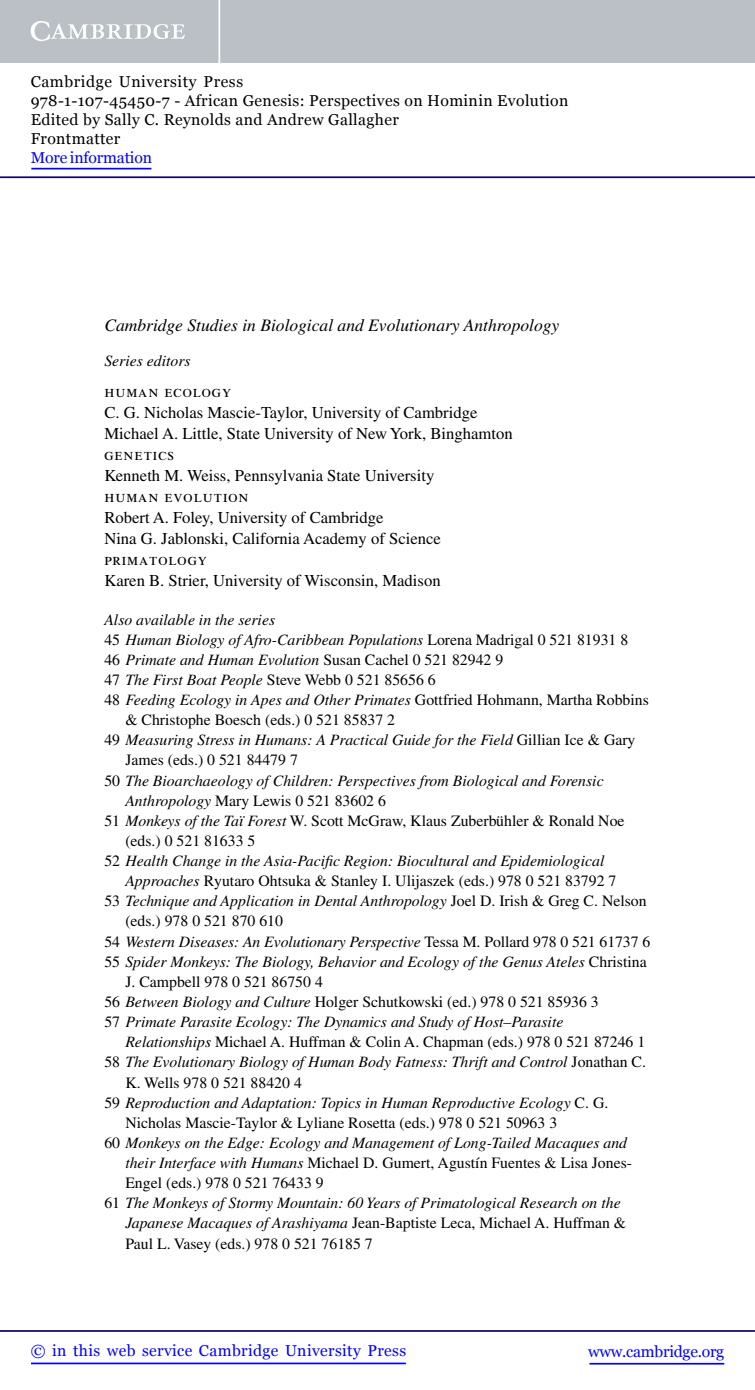
<style>
.page{position:relative;width:755px;height:1390px;background:#fff}
.page>*{position:absolute;margin:0;border:0;box-sizing:border-box;transform-origin:0 0}
.t1{font:italic 17.5px "Times LT Std";color:#000}
.t2{font:16.62px/21px "Times LT Std";color:#000}
.t3{font:italic 15.75px "Times LT Std";color:#000}
.t4{font:15.75px "Times LT Std";color:#000}
.t5{font:15.75px/18.9px "Georgia";letter-spacing:.025em;color:#000}
.t6{font:15.75px "Times LT Std";letter-spacing:.03em;color:#000}
.t7{font:15.75px "Georgia";letter-spacing:.025em;color:#00f}
.t8{font:15.75px "Georgia";letter-spacing:-.015em;color:#00f}
.t9{font:15.75px "Georgia";letter-spacing:-.01em;color:#00f}
.s1{font-style:normal}
.s2{font-style:italic}
.s3{font-family:"Gandhari Unicode";font-style:italic}
</style>
<div class="page">
<hr style="left:589px;top:1363px;width:134px;height:1px;background:#00f">
<hr style="left:0;top:1330px;width:754px;height:2px;background:#150666">
<hr style="left:31px;top:1362px;width:374px;height:2px;background:#00f">
<div style="left:0;top:0;width:754px;height:63px;background:#bac0c6"></div>
<svg style="left:31px;top:21px;width:154px;height:20px"></svg>
<hr style="left:218px;top:0;width:2px;height:63px;background:#fff">
<hr style="left:0;top:176px;width:754px;height:2px;background:#150666">
<hr style="left:31px;top:168px;width:120px;height:1px;background:#00f">
<p class="t5" style="left:31px;top:73px;width:539px">Cambridge University Press<br>978-1-107-45450-7 - African Genesis: Perspectives on Hominin Evolution Edited by Sally C. Reynolds and Andrew Gallagher<br>Frontmatter</p>
<p class="t9" style="left:31px;top:148px;width:123px">More information</p>
<p class="t1" style="left:104px;top:318px;width:456px">Cambridge Studies in Biological and Evolutionary Anthropology</p>
<p class="t3" style="left:104px;top:354px;width:88px">Series editors</p>
<p class="t2" style="left:104px;top:383px;width:409px">HUMAN ECOLOGY<br>C. G. Nicholas Mascie-Taylor, University of Cambridge Michael A. Little, State University of New York, Binghamton GENETICS<br>Kenneth M. Weiss, Pennsylvania State University<br>HUMAN EVOLUTION<br>Robert A. Foley, University of Cambridge<br>Nina G. Jablonski, California Academy of Science PRIMATOLOGY<br>Karen B. Strier, University of Wisconsin, Madison</p>
<p class="t3" style="left:104px;top:613px;width:172px">Also available in the series</p>
<p class="t3" style="left:104px;top:634px;width:525px"><span class="s1">45</span> Human Biology of Afro-Caribbean Populations <span class="s1">Lorena Madrigal 0 521 81931 8</span></p>
<p class="t3" style="left:104px;top:654px;width:400px"><span class="s1">46</span> Primate and Human Evolution <span class="s1">Susan Cachel 0 521 82942 9</span></p>
<p class="t4" style="left:104px;top:674px;width:333px">47 <span class="s2">The First Boat People</span> Steve Webb 0 521 85656 6</p>
<p class="t3" style="left:104px;top:694px;width:545px"><span class="s1">48</span> Feeding Ecology in Apes and Other Primates <span class="s1">Gottfried Hohmann, Martha Robbins</span></p>
<p class="t4" style="left:125px;top:714px;width:271px">&amp; Christophe Boesch (eds.) 0 521 85837 2</p>
<p class="t3" style="left:104px;top:734px;width:532px"><span class="s1">49</span> Measuring Stress in Humans: A Practical Guide for the Field <span class="s1">Gillian Ice &amp; Gary</span></p>
<p class="t4" style="left:125px;top:755px;width:174px">James (eds.) 0 521 84479 7</p>
<p class="t3" style="left:104px;top:774px;width:500px"><span class="s1">50</span> The Bioarchaeology of Children: Perspectives from Biological and Forensic</p>
<p class="t4" style="left:125px;top:795px;width:262px"><span class="s2">Anthropology</span> Mary Lewis 0 521 83602 6</p>
<p class="t4" style="left:104px;top:815px;width:521px">51 <span class="s2">Monkeys of the Ta</span><span class="s3">ї</span> <span class="s2">Forest</span> W. Scott McGraw, Klaus Zuberb ü hler &amp; Ronald Noe</p>
<p class="t4" style="left:125px;top:835px;width:131px">(eds.) 0 521 81633 5</p>
<p class="t3" style="left:104px;top:855px;width:501px"><span class="s1">52</span> Health Change in the Asia-Pacific Region: Biocultural and Epidemiological</p>
<p class="t4" style="left:125px;top:875px;width:492px"><span class="s2">Approaches</span> Ryutaro Ohtsuka &amp; Stanley I. Ulijaszek (eds.) 978 0 521 83792 7</p>
<p class="t3" style="left:104px;top:895px;width:543px"><span class="s1">53</span> Technique and Application in Dental Anthropology <span class="s1">Joel D. Irish &amp; Greg C. Nelson</span></p>
<p class="t4" style="left:125px;top:916px;width:159px">(eds.) 978 0 521 870 610</p>
<p class="t3" style="left:104px;top:935px;width:547px"><span class="s1">54</span> Western Diseases: An Evolutionary Perspective <span class="s1">Tessa M. Pollard 978 0 521 61737 6</span></p>
<p class="t3" style="left:104px;top:956px;width:543px"><span class="s1">55</span> Spider Monkeys: The Biology, Behavior and Ecology of the Genus Ateles <span class="s1">Christina</span></p>
<p class="t4" style="left:125px;top:976px;width:199px">J. Campbell 978 0 521 86750 4</p>
<p class="t4" style="left:104px;top:996px;width:495px">56 <span class="s2">Between Biology and Culture</span> Holger Schutkowski (ed.) 978 0 521 85936 3</p>
<p class="t3" style="left:104px;top:1016px;width:460px"><span class="s1">57</span> Primate Parasite Ecology: The Dynamics and Study of Host–Parasite</p>
<p class="t4" style="left:125px;top:1036px;width:521px"><span class="s2">Relationships</span> Michael A. Huffman &amp; Colin A. Chapman (eds.) 978 0 521 87246 1</p>
<p class="t3" style="left:104px;top:1056px;width:543px"><span class="s1">58</span> The Evolutionary Biology of Human Body Fatness: Thrift and Control <span class="s1">Jonathan C.</span></p>
<p class="t4" style="left:125px;top:1077px;width:178px">K. Wells 978 0 521 88420 4</p>
<p class="t3" style="left:104px;top:1096px;width:505px"><span class="s1">59</span> Reproduction and Adaptation: Topics in Human Reproductive Ecology <span class="s1">C. G.</span></p>
<p class="t4" style="left:125px;top:1117px;width:433px">Nicholas Mascie-Taylor &amp; Lyliane Rosetta (eds.) 978 0 521 50963 3</p>
<p class="t3" style="left:104px;top:1137px;width:524px"><span class="s1">60</span> Monkeys on the Edge: Ecology and Management of Long-Tailed Macaques and</p>
<p class="t4" style="left:125px;top:1157px;width:508px"><span class="s2">their Interface with Humans</span> Michael D. Gumert, Agust í n Fuentes &amp; Lisa Jones-</p>
<p class="t4" style="left:125px;top:1177px;width:200px">Engel (eds.) 978 0 521 76433 9</p>
<p class="t3" style="left:104px;top:1197px;width:517px"><span class="s1">61</span> The Monkeys of Stormy Mountain: 60 Years of Primatological Research on the</p>
<p class="t6" style="left:125px;top:1217px;width:502px"><span class="s2">Japanese Macaques of Arashiyama</span> Jean-Baptiste Leca, Michael A. Huffman &amp;</p>
<p class="t4" style="left:125px;top:1238px;width:249px">Paul L. Vasey (eds.) 978 0 521 76185 7</p>
<p class="t7" style="left:31px;top:1341px;width:376px">© in this web service Cambridge University Press</p>
<p class="t8" style="left:588px;top:1341px;width:137px">www.cambridge.org</p>
</div>
